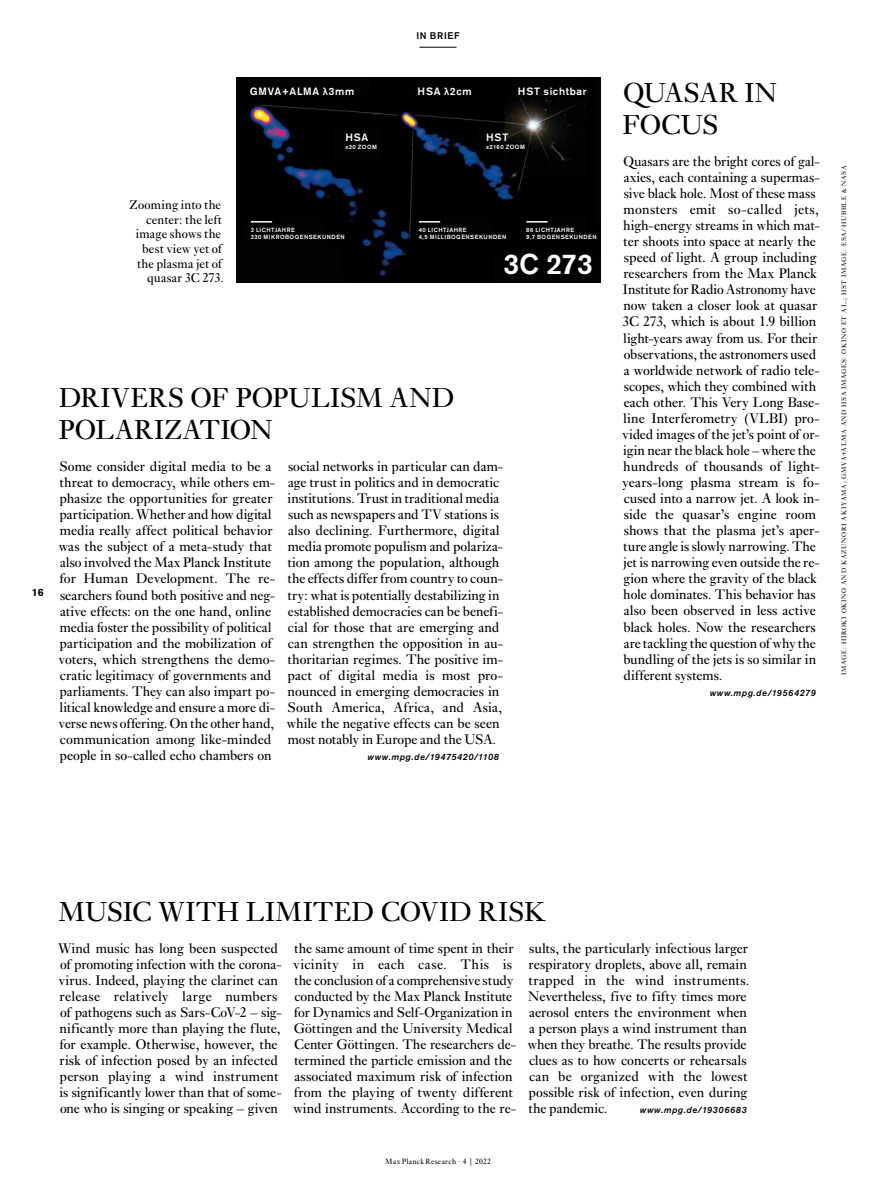
<style>
.page{position:relative;width:893px;height:1191px;background:#fff}
.page>*{position:absolute;margin:0;border:0;box-sizing:border-box;transform-origin:0 0}
.t1{font:28.5px/32.1px "Ehrhardt MT Pro";letter-spacing:.005em;color:#000}
.t2{font:500 28.35px "Akzidenz Grotesk Pro";color:#fff}
.t3{font:14.4px/16px "Ehrhardt MT Pro";color:#000}
.t4{font:13.2px/14.7px "Ehrhardt MT Pro";letter-spacing:.01em;color:#000;text-align:right}
.t5{font:500 10.5px "Akzidenz Grotesk Pro";letter-spacing:.07em;color:#fff}
.t6{font:700 10.5px "Akzidenz Grotesk Pro";color:#000}
.t7{font:500 9.6px "Akzidenz Grotesk Pro";letter-spacing:.06em;color:#000}
.t8{font:italic 500 9px "Akzidenz Grotesk Pro";letter-spacing:.065em;color:#000}
.t9{font:7.95px "Ehrhardt MT Pro";letter-spacing:.04em;color:#000}
.t10{font:6.75px "Ehrhardt MT Pro";letter-spacing:.115em;color:#000}
.t11{font:500 6px/7.5px "Akzidenz Grotesk Pro";letter-spacing:.08em;color:#fff}
</style>
<div class="page">
<hr style="left:419px;top:47px;width:37px;height:1px;background:#000">
<img style="left:237px;top:78px;width:363px;height:204px">
<svg style="left:251px;top:221px;width:21px;height:1px"></svg>
<svg style="left:419px;top:221px;width:21px;height:1px"></svg>
<svg style="left:526px;top:221px;width:22px;height:1px"></svg>
<p class="t4" style="left:130px;top:197px;width:96px">Zooming into the center: the left image shows the best view yet of the plasma jet of quasar 3C 273.</p>
<p class="t7" style="left:416px;top:30px;width:45px">IN BRIEF</p>
<p class="t5" style="left:250px;top:85px;width:106px">GMVA+ALMA λ3mm</p>
<p class="t5" style="left:418px;top:85px;width:56px">HSA λ2cm</p>
<p class="t5" style="left:518px;top:85px;width:70px">HST sichtbar</p>
<p class="t5" style="left:345px;top:131px;width:24px">HSA</p>
<p class="t11" style="left:345px;top:143px;width:33px">x20 ZOOM</p>
<p class="t5" style="left:486px;top:131px;width:24px">HST</p>
<p class="t11" style="left:486px;top:143px;width:40px">x2160 ZOOM</p>
<p class="t11" style="left:251px;top:226px;width:96px">2 LICHTJAHRE<br>220 MIKROBOGENSEKUNDEN</p>
<p class="t11" style="left:419px;top:226px;width:89px">40 LICHTJAHRE<br>4,5 MILLIBOGENSEKUNDEN</p>
<p class="t11" style="left:526px;top:226px;width:72px">86 LICHTJAHRE<br>9,7 BOGENSEKUNDEN</p>
<h2 class="t2" style="left:503px;top:245px;width:91px">3C 273</h2>
<p class="t6" style="left:32px;top:585px;width:13px">16</p>
<h1 class="t1" style="left:59px;top:382px;width:397px">DRIVERS OF POPULISM AND<br>POLARIZATION</h1>
<p class="t3" style="left:59px;top:459px;width:218px">Some consider digital media to be a threat to democracy, while others em&shy;phasize the opportunities for greater participation. Whether and how digital media really affect political behavior was the subject of a meta-study that also involved the Max Planck Institute for Human Development. The re&shy;searchers found both positive and neg&shy;ative effects: on the one hand, online media foster the possibility of political participation and the mobilization of voters, which strengthens the demo&shy;cratic legitimacy of governments and parliaments. They can also impart po&shy;litical knowledge and ensure a more di&shy;verse news offering. On the other hand, communication among like-minded people in so-called echo chambers on</p>
<p class="t3" style="left:286px;top:459px;width:218px">social networks in particular can dam&shy;age trust in politics and in democratic institutions. Trust in traditional media such as newspapers and TV stations is also declining. Furthermore, digital media promote populism and polariza&shy;tion among the population, although the effects differ from country to coun&shy;try: what is potentially destabilizing in established democracies can be benefi&shy;cial for those that are emerging and can strengthen the opposition in au&shy;thoritarian regimes. The positive im&shy;pact of digital media is most pro&shy;nounced in emerging democracies in South America, Africa, and Asia, while the negative effects can be seen most notably in Europe and the USA.</p>
<p class="t8" style="left:368px;top:751px;width:133px">www.mpg.de/19475420/1108</p>
<h1 class="t1" style="left:622px;top:77px;width:156px">QUASAR IN<br>FOCUS</h1>
<p class="t3" style="left:622px;top:154px;width:199px">Quasars are the bright cores of gal&shy;axies, each containing a supermas&shy;sive black hole. Most of these mass monsters emit so-called jets, high-energy streams in which mat&shy;ter shoots into space at nearly the speed of light. A group including researchers from the Max Planck Institute for Radio Astronomy have now taken a closer look at quasar 3C 273, which is about 1.9 billion light-years away from us. For their observations, the astronomers used a worldwide network of radio tele&shy;scopes, which they combined with each other. This Very Long Base&shy;line Interferometry (VLBI) pro&shy;vided images of the jet’s point of or&shy;igin near the black hole – where the hundreds of thousands of light&shy;years-long plasma stream is fo&shy;cused into a narrow jet. A look in&shy;side the quasar’s engine room shows that the plasma jet’s aper&shy;ture angle is slowly narrowing. The jet is narrowing even outside the re&shy;gion where the gravity of the black hole dominates. This behavior has also been observed in less active black holes. Now the researchers are tackling the question of why the bundling of the jets is so similar in different systems.</p>
<p class="t8" style="left:710px;top:687px;width:108px">www.mpg.de/19564279</p>
<p class="t10" style="left:840px;top:675px;width:511px;rotate:-90deg">IMAGE: HIROKI OKINO AND KAZUNORI AKIYAMA; GMVA+ALMA AND HSA IMAGES: OKINO ET AL.; HST IMAGE: ESA/HUBBLE &amp; NASA</p>
<h1 class="t1" style="left:59px;top:896px;width:489px">MUSIC WITH LIMITED COVID RISK</h1>
<p class="t3" style="left:58px;top:940px;width:225px">Wind music has long been suspected of promoting infection with the corona&shy;virus. Indeed, playing the clarinet can release relatively large numbers of pathogens such as Sars-CoV-2 – sig&shy;nificantly more than playing the flute, for example. Otherwise, however, the risk of infection posed by an infected person playing a wind instrument is significantly lower than that of some&shy;one who is singing or speaking – given</p>
<p class="t3" style="left:293px;top:940px;width:225px">the same amount of time spent in their vicinity in each case. This is the conclusion of a comprehensive study conducted by the Max Planck Institute for Dynamics and Self-Organization in Göttingen and the University Medical Center Göttingen. The researchers de&shy;termined the particle emission and the associated maximum risk of infection from the playing of twenty different wind instruments. According to the re-</p>
<p class="t3" style="left:528px;top:940px;width:224px">sults, the particularly infectious larger respiratory droplets, above all, remain trapped in the wind instruments.<br>Nevertheless, five to fifty times more aerosol enters the environment when a person plays a wind instrument than when they breathe. The results provide clues as to how concerts or rehearsals can be organized with the lowest possible risk of infection, even during the pandemic.</p>
<p class="t8" style="left:640px;top:1104px;width:108px">www.mpg.de/19306683</p>
<p class="t9" style="left:385px;top:1156px;width:107px">Max Planck Research · 4 | 2022</p>
</div>
